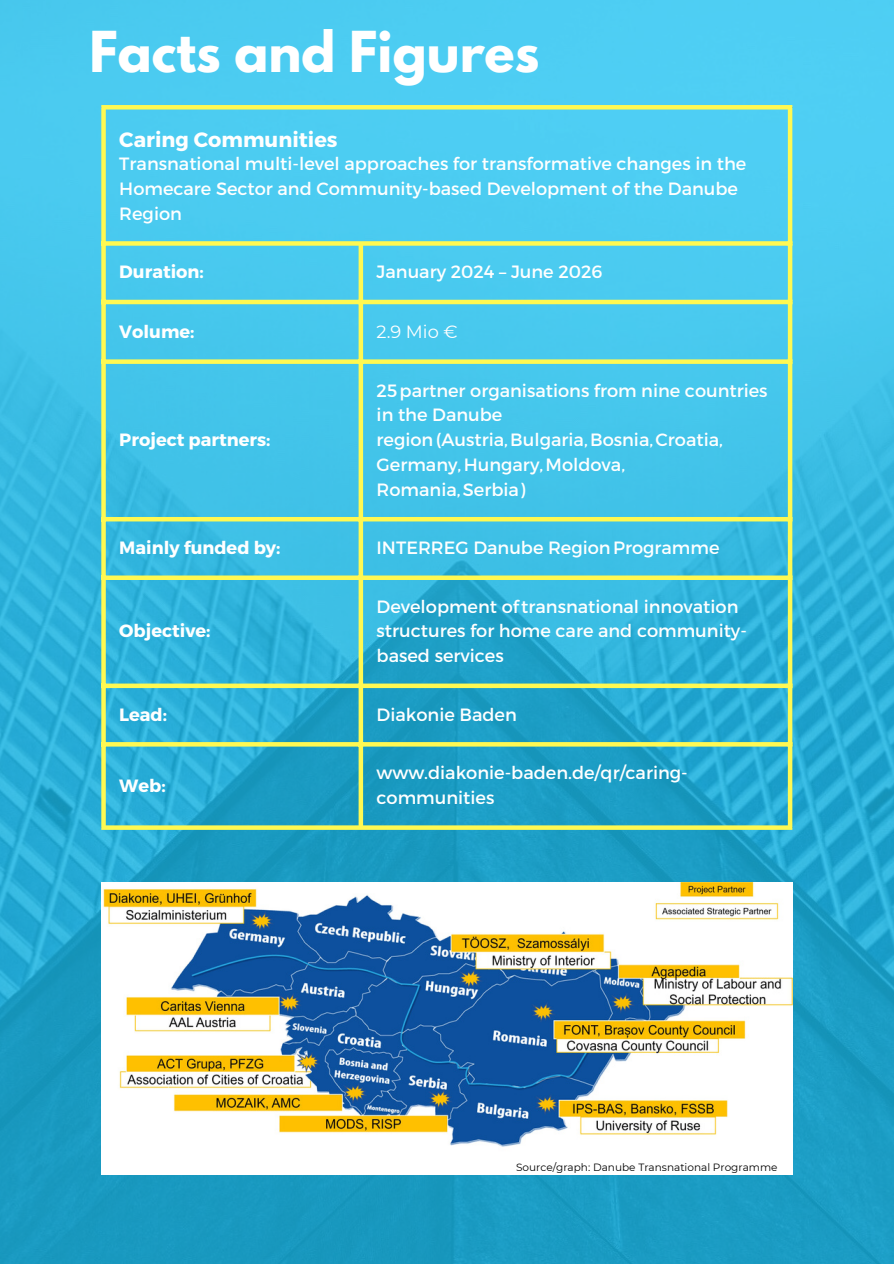
<style>
.page{position:relative;width:894px;height:1264px;background:#fff}
.page>*{position:absolute;margin:0;border:0;box-sizing:border-box;transform-origin:0 0}
.t1{font:700 49.95px "League Spartan";color:#fff}
.t2{font:700 20.85px "Montserrat";color:#fff}
.t3{font:17.85px/24.8px "Montserrat";color:#fff}
.t4{font:700 17.85px "Montserrat";color:#fff}
.t5{font:10.5px "Montserrat";color:#000}
</style>
<div class="page">
<img style="left:0;top:0;width:893px;height:1263px">
<div style="left:101px;top:109px;width:5px;height:716px;background:#fff952"></div>
<div style="left:358px;top:246px;width:5px;height:579px;background:#fff952"></div>
<div style="left:787px;top:109px;width:5px;height:716px;background:#fff952"></div>
<hr style="left:101px;top:105px;width:691px;height:4px;background:#fff952">
<div style="left:101px;top:241px;width:691px;height:5px;background:#fff952"></div>
<hr style="left:101px;top:300px;width:691px;height:4px;background:#fff952">
<div style="left:101px;top:359px;width:691px;height:5px;background:#fff952"></div>
<hr style="left:101px;top:517px;width:691px;height:4px;background:#fff952">
<div style="left:101px;top:575px;width:691px;height:5px;background:#fff952"></div>
<div style="left:101px;top:683px;width:691px;height:5px;background:#fff952"></div>
<svg style="left:106px;top:742px;width:681px;height:4px;background:#faf754"></svg>
<svg style="left:101px;top:825px;width:691px;height:4px;background:#e9f05c"></svg>
<img style="left:101px;top:882px;width:691px;height:291px">
<h1 class="t1" style="left:89px;top:27px;width:451px">Facts and Figures</h1>
<p class="t2" style="left:119px;top:125px;width:220px">Caring Communities</p>
<p class="t3" style="left:119px;top:150px;width:628px">Transnational multi-level approaches for transformative changes in the<br>Homecare Sector and Community-based Development of the Danube<br>Region</p>
<p class="t4" style="left:119px;top:260px;width:86px">Duration:</p>
<p class="t3" style="left:376px;top:259px;width:227px">January 2024 – June 2026</p>
<p class="t4" style="left:119px;top:320px;width:77px">Volume:</p>
<p class="t3" style="left:376px;top:319px;width:83px">2.9 Mio €</p>
<p class="t4" style="left:119px;top:428px;width:152px">Project partners:</p>
<p class="t3" style="left:376px;top:377px;width:392px">25partner organisations from nine countries in the Danube region(Austria,Bulgaria,Bosnia,Croatia,<br>Germany,Hungary,Moldova,<br>Romania,Serbia)</p>
<p class="t4" style="left:119px;top:536px;width:163px">Mainly funded by:</p>
<p class="t3" style="left:376px;top:534px;width:344px">INTERREG Danube RegionProgramme</p>
<p class="t4" style="left:119px;top:619px;width:93px">Objective:</p>
<p class="t3" style="left:376px;top:593px;width:372px">Development of transnational innovation structures for home care and community&shy;based services</p>
<p class="t4" style="left:119px;top:702px;width:49px">Lead:</p>
<p class="t3" style="left:376px;top:701px;width:142px">Diakonie Baden</p>
<p class="t4" style="left:119px;top:773px;width:48px">Web:</p>
<p class="t3" style="left:376px;top:759px;width:312px">www.diakonie-baden.de/qr/caring&shy;communities</p>
<p class="t5" style="left:516px;top:1160px;width:263px">Source/graph: Danube Transnational Programme</p>
</div>
